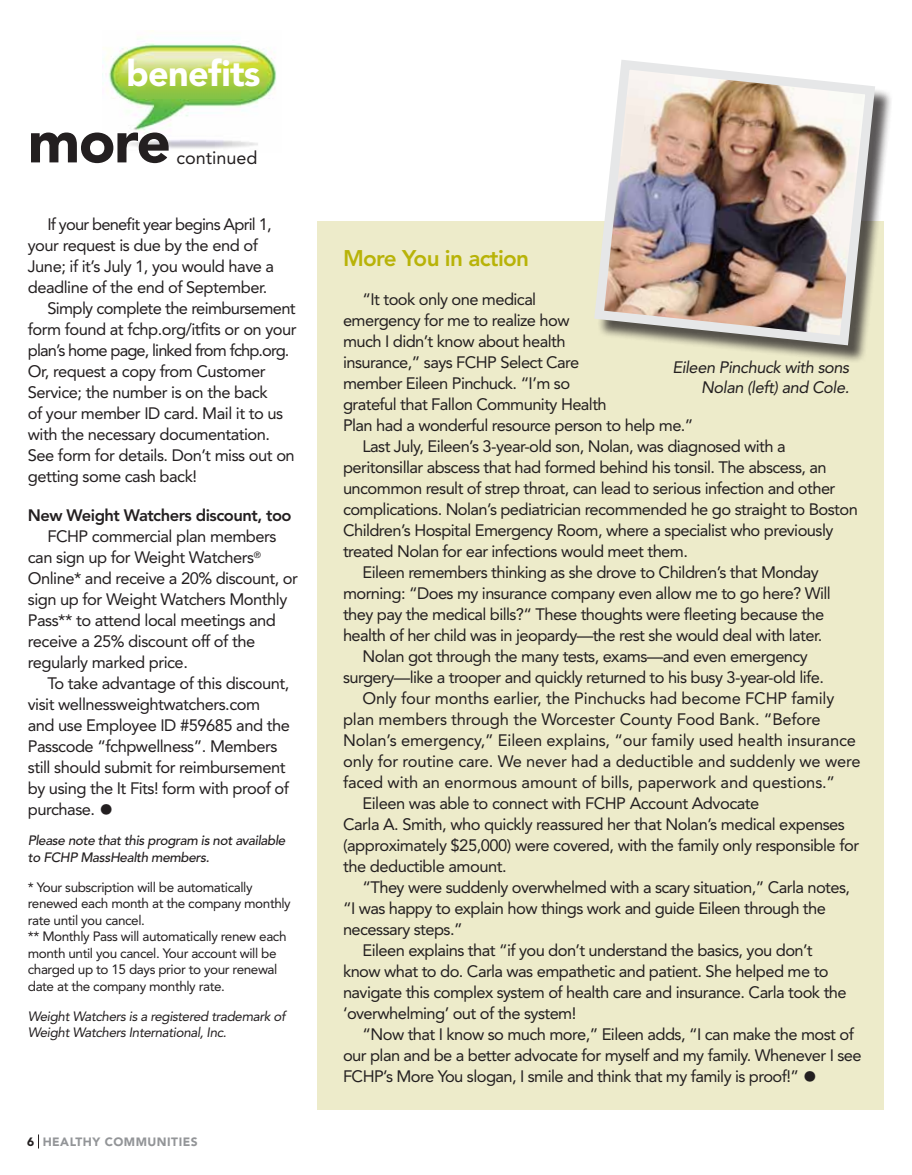
<style>
.page{position:relative;width:912px;height:1175px;background:#fff}
.page>*{position:absolute;margin:0;border:0;box-sizing:border-box;transform-origin:0 0}
.t1{font:900 60px "Avenir";color:#231f20}
.t2{font:900 36px "Avenir";letter-spacing:-.02em;color:#fff}
.t3{font:800 22.5px "Avenir";letter-spacing:-.03em;color:#b8b308}
.t4{font:18px "Avenir";color:#231f20}
.t5{font:16.5px/21px "Avenir";letter-spacing:-.035em;color:#231f20}
.t6{font:16.5px "Avenir";letter-spacing:-.01em;color:#231f20}
.t7{font:italic 16.5px/19.8px "Avenir";letter-spacing:-.03em;color:#231f20;text-align:right}
.t8{font:16.5px "Avenir";letter-spacing:-.055em;color:#231f20}
.t9{font:800 16.5px "Avenir";letter-spacing:-.03em;color:#231f20}
.t10{font:13.5px/16.5px "Avenir";letter-spacing:-.03em;color:#231f20}
.t11{font:italic 13.5px/16.5px "Avenir";letter-spacing:-.03em;color:#231f20}
.t12{font:italic 500 13.5px/16.5px "Avenir";letter-spacing:-.03em;color:#231f20}
.t13{font:900 12px "Avenir";letter-spacing:.04em;color:#939598}
.s1{font-size:30px}
.s2{color:#231f20}
</style>
<div class="page">
<img style="left:105px;top:31px;width:171px;height:118px">
<svg style="left:38px;top:1134px;width:1px;height:14px"></svg>
<div style="left:317px;top:222px;width:566px;height:887px;background:#edebca"></div>
<div style="left:597px;top:62px;width:295px;height:301px;background:#231f20;opacity:.75"></div>
<img style="left:589px;top:60px;width:290px;height:290px">
<h2 class="t2" style="left:126px;top:52px;width:136px">benefits</h2>
<h1 class="t1" style="left:28px;top:105px;width:144px">more</h1>
<p class="t4" style="left:176px;top:147px;width:83px">continued</p>
<p class="t5" style="left:47px;top:214px;width:226px">If your benefit year begins April 1,</p>
<p class="t5" style="left:28px;top:235px;width:231px">your request is due by the end of</p>
<p class="t5" style="left:28px;top:256px;width:248px">June; if it’s July 1, you would have a</p>
<p class="t5" style="left:28px;top:277px;width:241px">deadline of the end of September.</p>
<p class="t5" style="left:47px;top:298px;width:250px">Simply complete the reimbursement</p>
<p class="t5" style="left:28px;top:319px;width:270px">form found at fchp.org/itfits or on your</p>
<p class="t8" style="left:28px;top:340px;width:263px">plan’s home page, linked from fchp.org.</p>
<p class="t5" style="left:28px;top:361px;width:239px">Or, request a copy from Customer</p>
<p class="t5" style="left:28px;top:382px;width:241px">Service; the number is on the back</p>
<p class="t5" style="left:28px;top:403px;width:257px">of your member ID card. Mail it to us</p>
<p class="t5" style="left:28px;top:424px;width:244px">with the necessary documentation.</p>
<p class="t5" style="left:28px;top:445px;width:268px">See form for details. Don’t miss out on</p>
<p class="t5" style="left:28px;top:466px;width:171px">getting some cash back!</p>
<p class="t9" style="left:28px;top:505px;width:265px">New Weight Watchers discount, too</p>
<p class="t5" style="left:28px;top:526px;width:271px;text-indent:20px">FCHP commercial plan members can sign up for Weight Watchers<sup>®<br></sup>Online* and receive a 20% discount, or sign up for Weight Watchers Monthly<br>Pass** to attend local meetings and receive a 25% discount off of the regularly marked price.</p>
<p class="t5" style="left:28px;top:673px;width:263px;text-indent:20px">To take advantage of this discount, visit wellnessweightwatchers.com and use Employee ID #59685 and the<br>Passcode “fchpwellness”. Members still should submit for reimbursement by using the It Fits! form with proof of purchase. <span class="s1">•</span></p>
<p class="t12" style="left:28px;top:832px;width:259px">Please note that this program is not available to FCHP MassHealth members.</p>
<p class="t10" style="left:28px;top:878px;width:264px">* Your subscription will be automatically renewed each month at the company monthly rate until you cancel.<br>** Monthly Pass will automatically renew each month until you cancel. Your account will be charged up to 15 days prior to your renewal date at the company monthly rate.</p>
<p class="t11" style="left:28px;top:1007px;width:259px">Weight Watchers is a registered trademark of<br>Weight Watchers International, Inc.</p>
<p class="t13" style="left:27px;top:1134px;width:172px"><span class="s2">6</span> HEALTHY COMMUNITIES</p>
<h3 class="t3" style="left:343px;top:244px;width:188px">More You in action</h3>
<p class="t5" style="left:362px;top:288px;width:175px">“It took only one medical</p>
<p class="t5" style="left:343px;top:309px;width:228px">emergency for me to realize how</p>
<p class="t5" style="left:343px;top:330px;width:224px">much I didn’t know about health</p>
<p class="t5" style="left:343px;top:351px;width:238px">insurance,” says FCHP Select Care</p>
<p class="t5" style="left:343px;top:372px;width:228px">member Eileen Pinchuck. “I’m so</p>
<p class="t5" style="left:343px;top:393px;width:265px">grateful that Fallon Community Health</p>
<p class="t5" style="left:343px;top:414px;width:352px">Plan had a wonderful resource person to help me.”</p>
<p class="t5" style="left:362px;top:435px;width:424px">Last July, Eileen’s 3-year-old son, Nolan, was diagnosed with a</p>
<p class="t5" style="left:343px;top:456px;width:485px">peritonsillar abscess that had formed behind his tonsil. The abscess, an</p>
<p class="t5" style="left:343px;top:477px;width:493px">uncommon result of strep throat, can lead to serious infection and other</p>
<p class="t5" style="left:343px;top:498px;width:516px">complications. Nolan’s pediatrician recommended he go straight to Boston</p>
<p class="t5" style="left:343px;top:520px;width:491px">Children’s Hospital Emergency Room, where a specialist who previously</p>
<p class="t5" style="left:343px;top:541px;width:346px">treated Nolan for ear infections would meet them.</p>
<p class="t5" style="left:362px;top:562px;width:457px">Eileen remembers thinking as she drove to Children’s that Monday</p>
<p class="t5" style="left:343px;top:583px;width:489px">morning: “Does my insurance company even allow me to go here? Will</p>
<p class="t5" style="left:343px;top:604px;width:482px">they pay the medical bills?“ These thoughts were fleeting because the</p>
<p class="t5" style="left:343px;top:625px;width:480px">health of her child was in jeopardy—the rest she would deal with later.</p>
<p class="t5" style="left:362px;top:646px;width:446px">Nolan got through the many tests, exams—and even emergency</p>
<p class="t5" style="left:343px;top:667px;width:482px">surgery—like a trooper and quickly returned to his busy 3-year-old life.</p>
<p class="t6" style="left:362px;top:688px;width:473px">Only four months earlier, the Pinchucks had become FCHP family</p>
<p class="t6" style="left:343px;top:709px;width:479px">plan members through the Worcester County Food Bank. “Before</p>
<p class="t6" style="left:343px;top:730px;width:514px">Nolan’s emergency,” Eileen explains, “our family used health insurance</p>
<p class="t6" style="left:343px;top:751px;width:519px">only for routine care. We never had a deductible and suddenly we were</p>
<p class="t6" style="left:343px;top:772px;width:493px">faced with an enormous amount of bills, paperwork and questions.”</p>
<p class="t5" style="left:362px;top:793px;width:398px">Eileen was able to connect with FCHP Account Advocate</p>
<p class="t5" style="left:343px;top:814px;width:503px">Carla A. Smith, who quickly reassured her that Nolan’s medical expenses</p>
<p class="t5" style="left:343px;top:835px;width:517px">(approximately $25,000) were covered, with the family only responsible for</p>
<p class="t5" style="left:343px;top:856px;width:165px">the deductible amount.</p>
<p class="t5" style="left:362px;top:877px;width:489px">“They were suddenly overwhelmed with a scary situation,” Carla notes,</p>
<p class="t5" style="left:343px;top:898px;width:484px">“I was happy to explain how things work and guide Eileen through the</p>
<p class="t5" style="left:343px;top:919px;width:121px">necessary steps.”</p>
<p class="t5" style="left:362px;top:940px;width:451px">Eileen explains that “if you don’t understand the basics, you don’t</p>
<p class="t5" style="left:343px;top:961px;width:487px">know what to do. Carla was empathetic and patient. She helped me to</p>
<p class="t5" style="left:343px;top:982px;width:505px">navigate this complex system of health care and insurance. Carla took the</p>
<p class="t5" style="left:343px;top:1003px;width:235px">‘overwhelming’ out of the system!</p>
<p class="t5" style="left:362px;top:1024px;width:492px">“Now that I know so much more,” Eileen adds, “I can make the most of</p>
<p class="t5" style="left:343px;top:1045px;width:520px">our plan and be a better advocate for myself and my family. Whenever I see</p>
<p class="t5" style="left:343px;top:1066px;width:476px">FCHP’s More You slogan, I smile and think that my family is proof!” <span class="s1">•</span></p>
<p class="t7" style="left:672px;top:358px;width:178px">Eileen Pinchuck with sons<br>Nolan (left) and Cole.</p>
</div>
